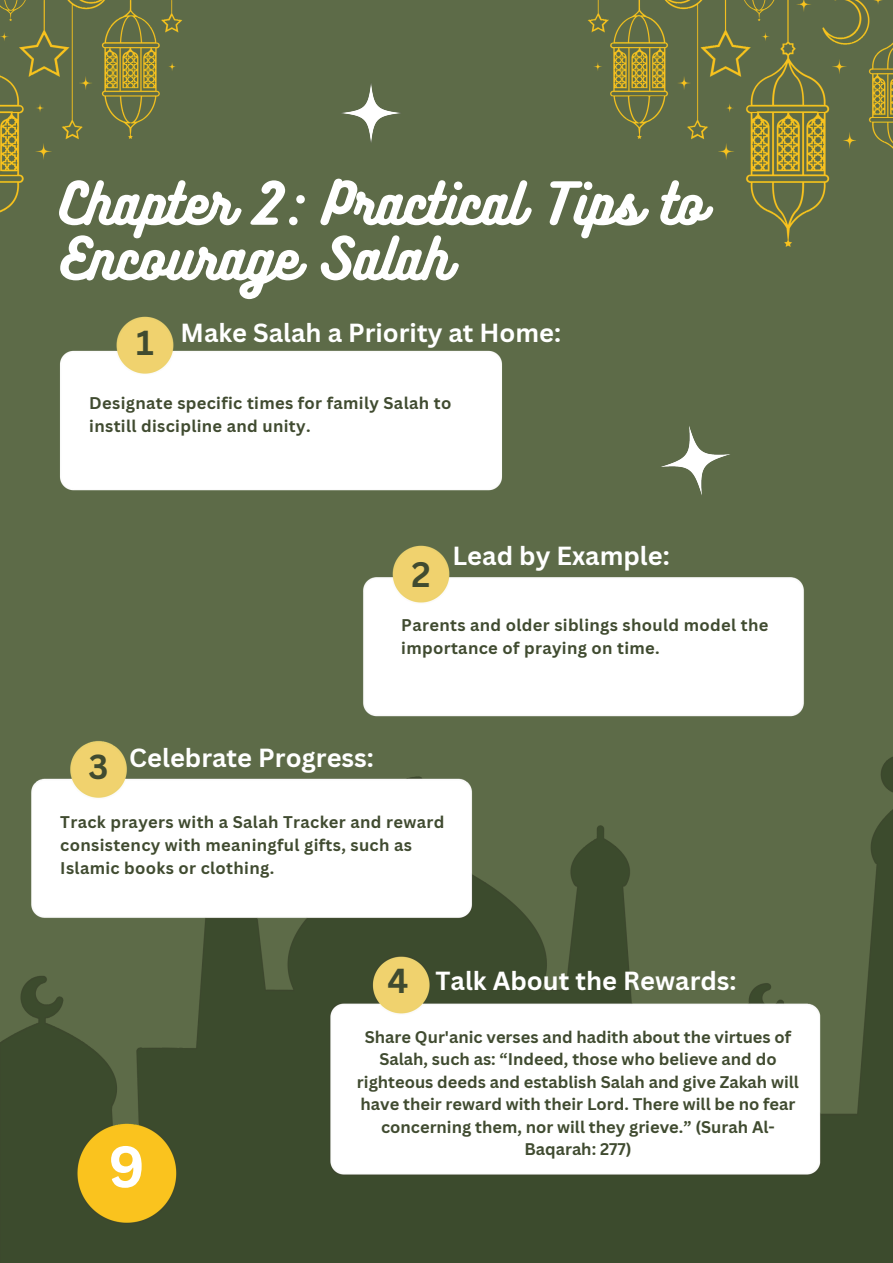
<style>
.page{position:relative;width:893px;height:1263px;background:#5d6b48}
.page>*{position:absolute;margin:0;border:0;box-sizing:border-box;transform-origin:0 0}
.t1{font:700 57px "Canva Sans";color:#fff}
.t2{font:51.82px/55.1px "Bukhari Script";color:#fff}
.t3{font:700 34.5px "Canva Sans";color:#404b30}
.t4{font:700 33.75px "Canva Sans";color:#404b30}
.t5{font:700 25.5px "Canva Sans";color:#fff}
.t6{font:700 16.5px/23.1px "Canva Sans";letter-spacing:.02em;color:#404b30}
.t7{font:700 16.42px/22.5px "Canva Sans";color:#404b30;text-align:center}
</style>
<div class="page">
<img style="left:0;top:0;width:182px;height:213px">
<img style="left:341px;top:83px;width:60px;height:60px">
<img style="left:60px;top:316px;width:442px;height:175px">
<img style="left:0;top:545px;width:893px;height:718px">
<img style="left:588px;top:0;width:305px;height:247px">
<img style="left:661px;top:426px;width:69px;height:69px">
<p class="t2" style="left:60px;top:173px;width:646px">Chapter 2: Practical Tips to<br>Encourage Salah</p>
<p class="t4" style="left:136px;top:319px;width:19px">1</p>
<p class="t5" style="left:180px;top:314px;width:382px">Make Salah a Priority at Home:</p>
<p class="t6" style="left:89px;top:390px;width:363px">Designate specific times for family Salah to instill discipline and unity.</p>
<h2 class="t3" style="left:411px;top:550px;width:21px">2</h2>
<p class="t5" style="left:452px;top:538px;width:219px">Lead by Example:</p>
<p class="t6" style="left:401px;top:612px;width:368px">Parents and older siblings should model the importance of praying on time.</p>
<p class="t5" style="left:129px;top:740px;width:246px">Celebrate Progress:</p>
<h1 class="t4" style="left:89px;top:743px;width:21px">3</h1>
<p class="t6" style="left:60px;top:810px;width:385px">Track prayers with a Salah Tracker and reward consistency with meaningful gifts, such as<br>Islamic books or clothing.</p>
<p class="t1" style="left:108px;top:1126px;width:38px">9</p>
<h2 class="t4" style="left:387px;top:956px;width:22px">4</h2>
<p class="t5" style="left:435px;top:963px;width:303px">Talk About the Rewards:</p>
<p class="t7" style="left:357px;top:1025px;width:443px">Share Qur'anic verses and hadith about the virtues of Salah, such as: “Indeed, those who believe and do righteous deeds and establish Salah and give Zakah will have their reward with their Lord. There will be no fear concerning them, nor will they grieve.” (Surah Al-Baqarah: 277)</p>
</div>
